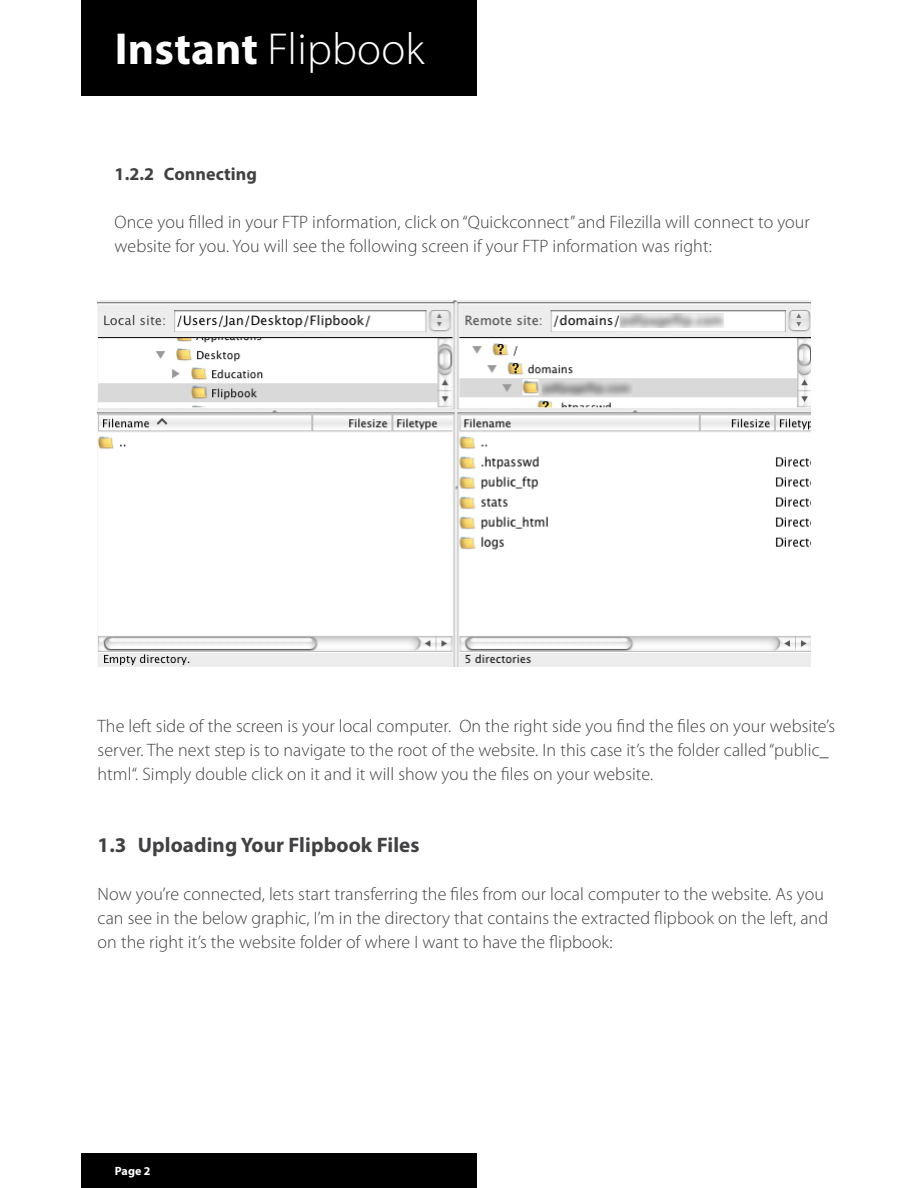
<style>
.page{position:relative;width:918px;height:1188px;background:#fff}
.page>*{position:absolute;margin:0;border:0;box-sizing:border-box;transform-origin:0 0}
.t1{font:300 45px "Myriad Pro";letter-spacing:.005em;color:#fff}
.t2{font:700 21px "Myriad Pro";letter-spacing:.005em;color:#414042}
.t3{font:300 18px/24px "Myriad Pro";letter-spacing:.005em;color:#414042}
.t4{font:700 18px "Myriad Pro";letter-spacing:.005em;color:#414042}
.t5{font:700 12px "Myriad Pro";color:#fff}
.s1{font-weight:700}
</style>
<div class="page">
<div style="left:81px;top:0;width:395px;height:95px;background:#000"></div>
<div style="left:81px;top:1154px;width:395px;height:34px;background:#000"></div>
<img style="left:98px;top:300px;width:712px;height:366px">
<h1 class="t1" style="left:115px;top:25px;width:311px"><span class="s1">Instant</span> Flipbook</h1>
<p class="t4" style="left:115px;top:162px;width:144px">1.2.2 Connecting</p>
<p class="t3" style="left:115px;top:210px;width:697px">Once you filled in your FTP information, click on “Quickconnect” and Filezilla will connect to your website for you. You will see the following screen if your FTP information was right:</p>
<p class="t3" style="left:98px;top:714px;width:739px">The left side of the screen is your local computer. On the right side you find the files on your website’s server. The next step is to navigate to the root of the website. In this case it’s the folder called “public_ html“. Simply double click on it and it will show you the files on your website.</p>
<p class="t2" style="left:98px;top:831px;width:323px">1.3 Uploading Your Flipbook Files</p>
<p class="t3" style="left:98px;top:882px;width:732px">Now you’re connected, lets start transferring the files from our local computer to the website. As you can see in the below graphic, I’m in the directory that contains the extracted flipbook on the left, and on the right it’s the website folder of where I want to have the flipbook:</p>
<p class="t5" style="left:115px;top:1164px;width:37px">Page 2</p>
</div>
